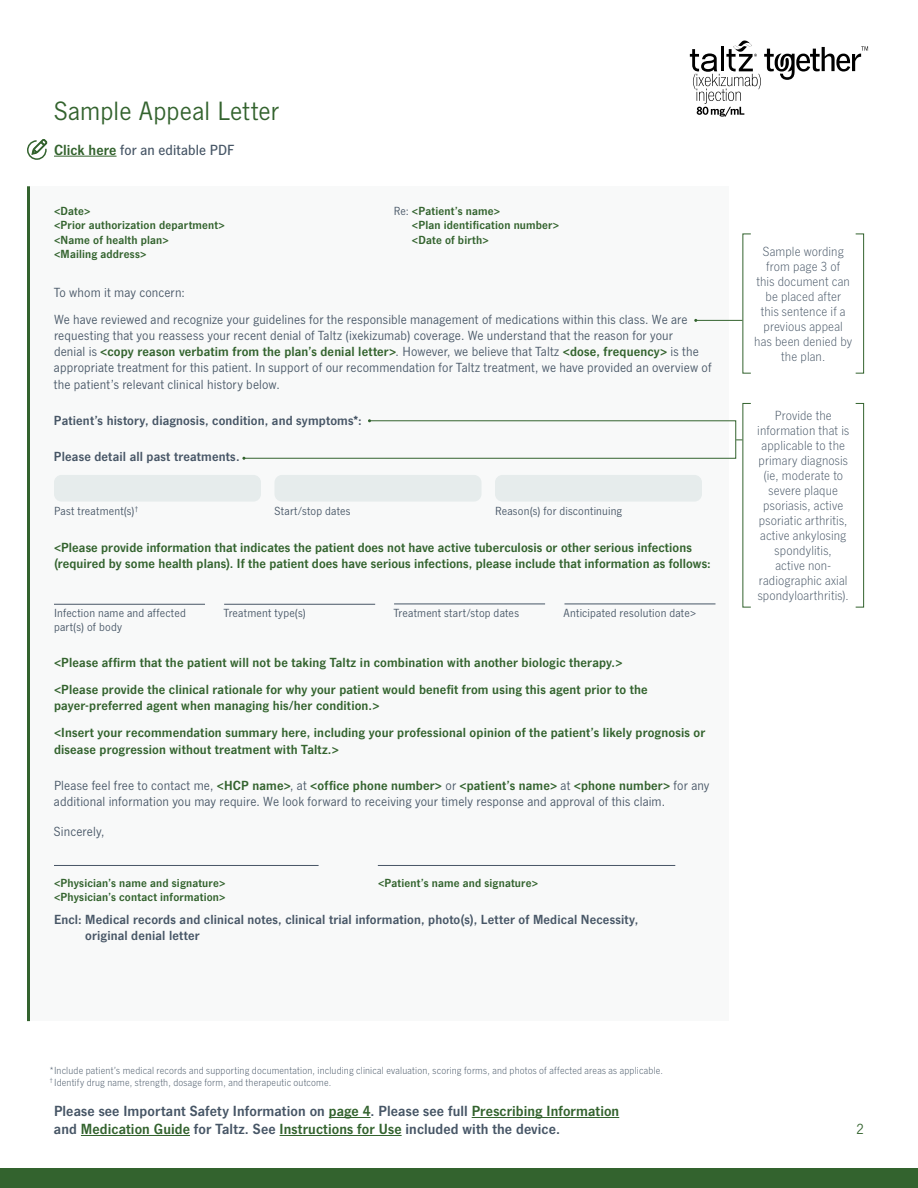
<style>
.page{position:relative;width:918px;height:1188px;background:#fff}
.page>*{position:absolute;margin:0;border:0;box-sizing:border-box;transform-origin:0 0}
.t1{font:27px "News Gothic LT Std";letter-spacing:.005em;color:#33632e}
.t2{font:700 15px/18px "News Gothic LT Std";letter-spacing:.01em;color:#475666}
.t3{font:500 15px "News Gothic LT Std";letter-spacing:.005em;color:#475666}
.t4{font:15px "News Gothic LT Std";color:#33632e}
.t5{font:13.5px/16.2px "News Gothic LT Std";letter-spacing:.01em;color:#475666}
.t6{font:700 13.5px/27px "News Gothic LT Std";letter-spacing:.01em;color:#33632e}
.t7{font:300 13.5px/15px "News Gothic LT Std";letter-spacing:.01em;color:#475666;text-align:center}
.t8{font:700 13.5px/16.2px "News Gothic LT Std";letter-spacing:.01em;color:#475666}
.t9{font:700 12px/14.4px "News Gothic LT Std";letter-spacing:.015em;color:#33632e}
.t10{font:12px/14.4px "News Gothic LT Std";letter-spacing:.015em;color:#475666}
.t11{font:300 10.5px/12px "News Gothic LT Std";letter-spacing:.02em;color:#475666}
.s1{font-weight:700;color:#33632e}
.s2{font-weight:400;color:#475666}
.s3{color:#33632e}
</style>
<div class="page">
<div style="left:0;top:1168px;width:918px;height:20px;background:#33632e"></div>
<div style="left:27px;top:186px;width:702px;height:835px;background:#f8f9f9"></div>
<hr style="left:27px;top:186px;width:3px;height:835px;background:#33632e">
<svg style="left:690px;top:40px;width:178px;height:77px"></svg>
<div style="left:855px;top:234px;width:9px;height:140px;border:1px solid #33632e"></div>
<div style="left:855px;top:403px;width:9px;height:204px;border:1px solid #33632e"></div>
<div style="left:54px;top:475px;width:207px;height:27px;background:#e6ecec;border-radius:7px"></div>
<div style="left:274px;top:475px;width:208px;height:27px;background:#e6ecec;border-radius:7px"></div>
<div style="left:495px;top:475px;width:207px;height:27px;background:#e6ecec;border-radius:7px"></div>
<hr style="left:564px;top:604px;width:152px;height:1px;background:#475666">
<hr style="left:394px;top:604px;width:151px;height:1px;background:#475666">
<hr style="left:224px;top:604px;width:151px;height:1px;background:#475666">
<hr style="left:54px;top:604px;width:151px;height:1px;background:#475666">
<hr style="left:54px;top:865px;width:265px;height:1px;background:#475666">
<hr style="left:378px;top:865px;width:297px;height:1px;background:#475666">
<svg style="left:242px;top:419px;width:500px;height:41px"></svg>
<hr style="left:696px;top:320px;width:47px;height:1px;background:#33632e">
<hr style="left:329px;top:1117px;width:42px;height:1px;background:#33632e">
<hr style="left:472px;top:1117px;width:147px;height:1px;background:#33632e">
<hr style="left:81px;top:1135px;width:109px;height:1px;background:#33632e">
<hr style="left:280px;top:1135px;width:122px;height:1px;background:#33632e">
<hr style="left:54px;top:156px;width:63px;height:1px;background:#33632e">
<svg style="left:27px;top:139px;width:21px;height:21px"></svg>
<h1 class="t1" style="left:54px;top:96px;width:227px">Sample Appeal Letter</h1>
<p class="t3" style="left:54px;top:141px;width:182px"><span class="s1">Click here</span> for an editable PDF</p>
<p class="t9" style="left:54px;top:203px;width:172px">&lt;Date&gt;<br>&lt;Prior authorization department&gt; &lt;Name of health plan&gt;<br>&lt;Mailing address&gt;</p>
<p class="t9" style="left:412px;top:203px;width:149px;text-indent:-18px"><span class="s2">Re:</span> &lt;Patient’s name&gt;<br>&lt;Plan identification number&gt; &lt;Date of birth&gt;</p>
<p class="t5" style="left:54px;top:279px;width:635px;line-height:27px">To whom it may concern:<br>We have reviewed and recognize your guidelines for the responsible management of medications within this class. We are</p>
<p class="t5" style="left:54px;top:327px;width:659px">requesting that you reassess your recent denial of Taltz (ixekizumab) coverage. We understand that the reason for your<br>denial is <span class="s1">&lt;copy reason verbatim from the plan’s denial letter&gt;</span>. However, we believe that Taltz <span class="s1">&lt;dose, frequency&gt;</span> is the appropriate treatment for this patient. In support of our recommendation for Taltz treatment, we have provided an overview of the patient’s relevant clinical history below.</p>
<p class="t8" style="left:54px;top:412px;width:309px">Patient’s history, diagnosis, condition, and symptoms*:</p>
<p class="t8" style="left:54px;top:449px;width:187px">Please detail all past treatments.</p>
<p class="t10" style="left:54px;top:504px;width:86px">Past treatment(s)<sup>†</sup></p>
<p class="t10" style="left:274px;top:504px;width:78px">Start/stop dates</p>
<p class="t10" style="left:495px;top:504px;width:129px">Reason(s) for discontinuing</p>
<p class="t6" style="left:54px;top:539px;width:658px;line-height:16.2px">&lt;Please provide information that indicates the patient does not have active tuberculosis or other serious infections (required by some health plans). If the patient does have serious infections, please include that information as follows:</p>
<p class="t10" style="left:54px;top:606px;width:133px">Infection name and affected part(s) of body</p>
<p class="t10" style="left:224px;top:606px;width:83px">Treatment type(s)</p>
<p class="t10" style="left:394px;top:606px;width:127px">Treatment start/stop dates</p>
<p class="t10" style="left:564px;top:606px;width:134px">Anticipated resolution date&gt;</p>
<p class="t6" style="left:54px;top:649px;width:595px">&lt;Please affirm that the patient will not be taking Taltz in combination with another biologic therapy.&gt; &lt;Please provide the clinical rationale for why your patient would benefit from using this agent prior to the</p>
<p class="t6" style="left:54px;top:692px;width:653px">payer-preferred agent when managing his/her condition.&gt;<br>&lt;Insert your recommendation summary here, including your professional opinion of the patient’s likely prognosis or</p>
<p class="t6" style="left:54px;top:736px;width:286px">disease progression without treatment with Taltz.&gt;</p>
<p class="t5" style="left:54px;top:778px;width:657px">Please feel free to contact me, <span class="s1">&lt;HCP name&gt;</span>, at <span class="s1">&lt;office phone number&gt;</span> or <span class="s1">&lt;patient’s name&gt;</span> at <span class="s1">&lt;phone number&gt;</span> for any additional information you may require. We look forward to receiving your timely response and approval of this claim.</p>
<p class="t5" style="left:54px;top:823px;width:52px">Sincerely,</p>
<p class="t9" style="left:54px;top:876px;width:173px">&lt;Physician’s name and signature&gt;</p>
<p class="t9" style="left:378px;top:876px;width:162px">&lt;Patient’s name and signature&gt;</p>
<p class="t9" style="left:54px;top:890px;width:173px">&lt;Physician’s contact information&gt;</p>
<p class="t8" style="left:85px;top:911px;width:555px;text-indent:-31px">Encl: Medical records and clinical notes, clinical trial information, photo(s), Letter of Medical Necessity, original denial letter</p>
<p class="t7" style="left:754px;top:244px;width:99px">Sample wording from page 3 of<br>this document can be placed after<br>this sentence if a previous appeal has been denied by the plan.</p>
<p class="t7" style="left:757px;top:408px;width:93px">Provide the information that is applicable to the primary diagnosis (ie, moderate to severe plaque psoriasis, active psoriatic arthritis, active ankylosing spondylitis,<br>active non&shy;radiographic axial spondyloarthritis).</p>
<p class="t11" style="left:50px;top:1064px;width:615px">*Include patient’s medical records and supporting documentation, including clinical evaluation, scoring forms, and photos of affected areas as applicable. <sup>†</sup> Identify drug name, strength, dosage form, and therapeutic outcome.</p>
<p class="t2" style="left:54px;top:1102px;width:567px">Please see Important Safety Information on <span class="s3">page 4</span>. Please see full <span class="s3">Prescribing Information </span>and <span class="s3">Medication Guide</span> for Taltz. See <span class="s3">Instructions for Use</span> included with the device.</p>
<p class="t4" style="left:856px;top:1121px;width:9px">2</p>
</div>
